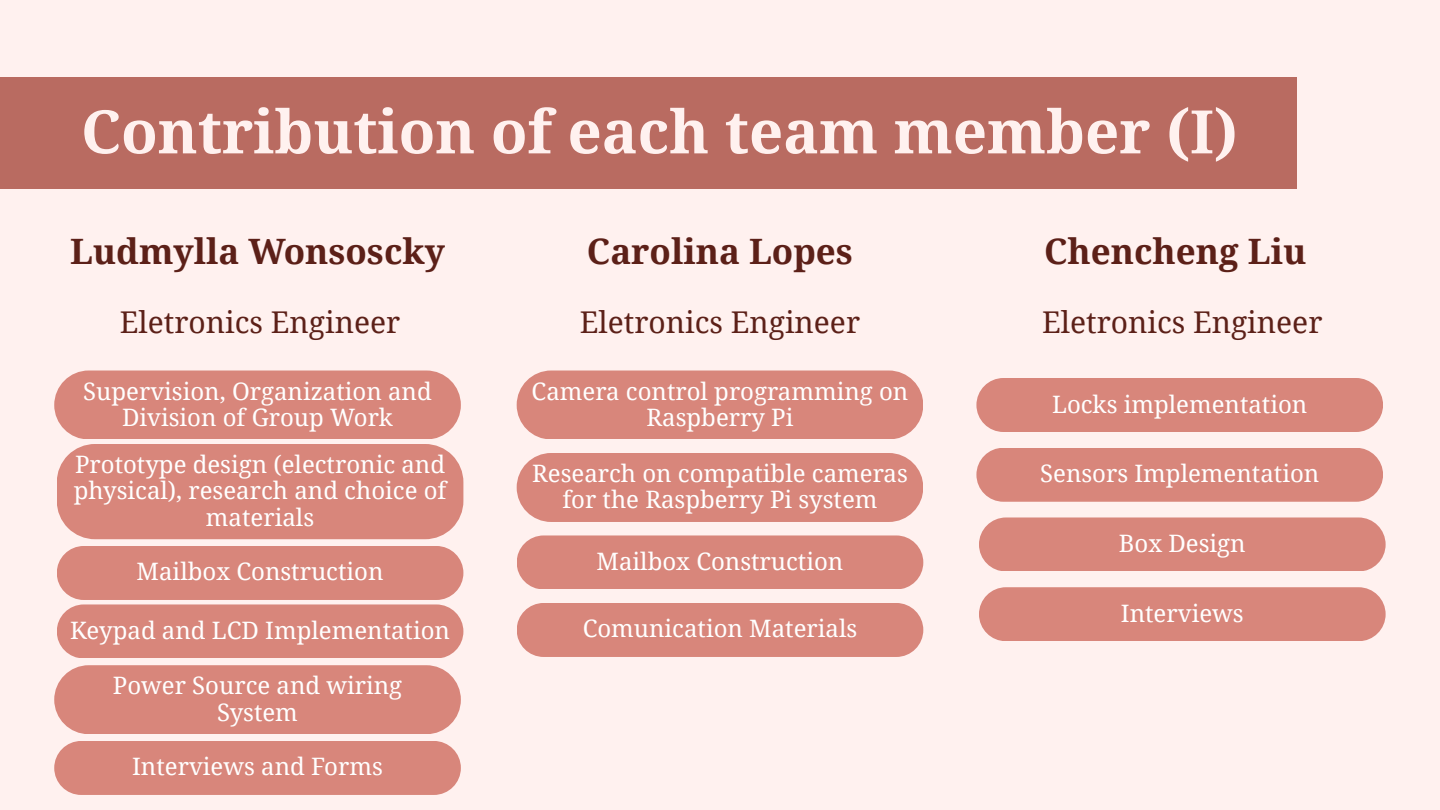
<style>
.page{position:relative;width:1440px;height:810px;background:#fff1ef}
.page>*{position:absolute;margin:0;border:0;box-sizing:border-box;transform-origin:0 0}
.t1{font:700 60px "Droid Serif";color:#fff1ef}
.t2{font:700 35px "Droid Serif";color:#5c2018}
.t3{font:30px "Droid Serif";color:#5c2018}
.t4{font:24px/26.2px "Droid Serif";color:#fff;text-align:center}
</style>
<div class="page">
<div style="left:54px;top:371px;width:407px;height:68px;background:#d8867b;border-radius:34px"></div>
<div style="left:57px;top:546px;width:406px;height:54px;background:#d8867b;border-radius:27px"></div>
<div style="left:54px;top:665px;width:407px;height:69px;background:#d8867b;border-radius:34px"></div>
<div style="left:976px;top:448px;width:407px;height:54px;background:#d8867b;border-radius:27px"></div>
<div style="left:979px;top:517px;width:407px;height:54px;background:#d8867b;border-radius:27px"></div>
<div style="left:517px;top:535px;width:406px;height:54px;background:#d8867b;border-radius:27px"></div>
<div style="left:0;top:78px;width:1297px;height:111px;background:#b96b61"></div>
<div style="left:57px;top:604px;width:406px;height:54px;background:#d8867b;border-radius:27px"></div>
<div style="left:976px;top:378px;width:407px;height:54px;background:#d8867b;border-radius:27px"></div>
<div style="left:57px;top:444px;width:406px;height:95px;background:#d8867b"></div>
<div style="left:54px;top:741px;width:407px;height:54px;background:#d8867b;border-radius:27px"></div>
<div style="left:979px;top:587px;width:407px;height:54px;background:#d8867b;border-radius:27px"></div>
<div style="left:517px;top:371px;width:406px;height:68px;background:#d8867b;border-radius:34px"></div>
<div style="left:517px;top:453px;width:406px;height:69px;background:#d8867b;border-radius:34px"></div>
<div style="left:517px;top:603px;width:406px;height:54px;background:#d8867b;border-radius:27px"></div>
<p class="t1" style="left:81px;top:98px;width:1158px">Contribution of each team member (I)</p>
<p class="t2" style="left:70px;top:231px;width:376px">Ludmylla Wonsoscky</p>
<p class="t2" style="left:587px;top:231px;width:268px">Carolina Lopes</p>
<p class="t2" style="left:1044px;top:231px;width:264px">Chencheng Liu</p>
<h3 class="t3" style="left:120px;top:305px;width:282px">Eletronics Engineer</h3>
<h3 class="t3" style="left:1042px;top:305px;width:282px">Eletronics Engineer</h3>
<p class="t3" style="left:580px;top:305px;width:282px">Eletronics Engineer</p>
<h1 class="t4" style="left:83px;top:378px;width:350px">Supervision, Organization and<br>Division of Group Work</h1>
<p class="t4" style="left:74px;top:452px;width:374px">Prototype design (electronic and physical), research and choice of materials</p>
<h2 class="t4" style="left:137px;top:559px;width:248px">Mailbox Construction</h2>
<p class="t4" style="left:70px;top:618px;width:381px">Keypad and LCD Implementation</p>
<h2 class="t4" style="left:113px;top:673px;width:291px">Power Source and wiring</h2>
<h2 class="t4" style="left:217px;top:699px;width:82px">System</h2>
<p class="t4" style="left:132px;top:754px;width:252px">Interviews and Forms</p>
<p class="t4" style="left:532px;top:378px;width:378px">Camera control programming on<br>Raspberry Pi</p>
<p class="t4" style="left:532px;top:461px;width:377px">Research on compatible cameras for the Raspberry Pi system</p>
<p class="t4" style="left:597px;top:549px;width:248px">Mailbox Construction</p>
<p class="t4" style="left:583px;top:616px;width:276px">Comunication Materials</p>
<p class="t4" style="left:1052px;top:391px;width:257px">Locks implementation</p>
<h3 class="t4" style="left:1040px;top:461px;width:281px">Sensors Implementation</h3>
<p class="t4" style="left:1119px;top:531px;width:128px">Box Design</p>
<p class="t4" style="left:1121px;top:600px;width:124px">Interviews</p>
</div>
